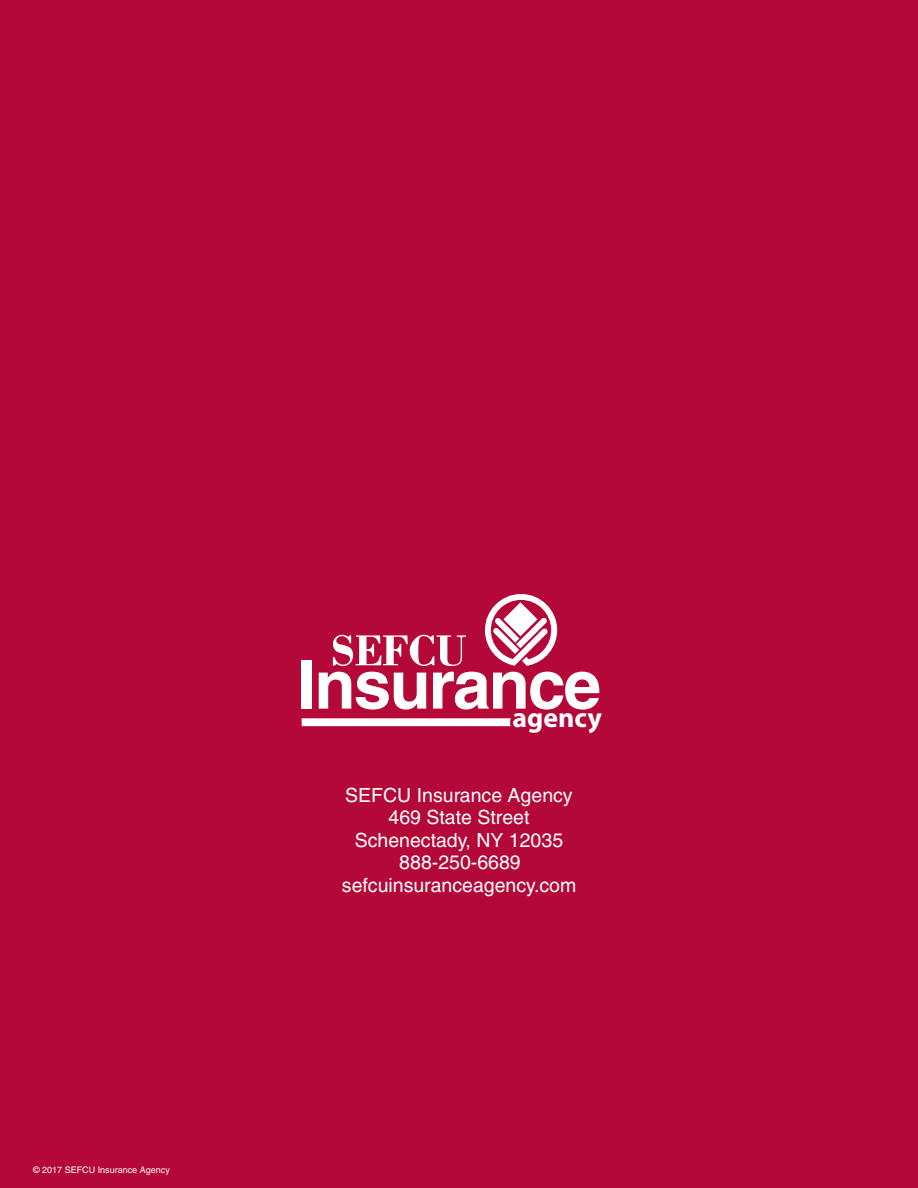
<style>
.page{position:relative;width:918px;height:1188px;background:#b30838}
.page>*{position:absolute;margin:0;border:0;box-sizing:border-box;transform-origin:0 0}
.t1{font:700 27.75px "Myriad";color:#fff}
.t2{font:19.5px/22.5px "Helvetica";color:#fff;text-align:center}
.t3{font:9px "Helvetica";color:#fff}
</style>
<div class="page">
<div style="left:302px;top:660px;width:10px;height:49px;background:#fff"></div>
<svg style="left:319px;top:672px;width:107px;height:38px"></svg>
<svg style="left:433px;top:672px;width:166px;height:38px"></svg>
<svg style="left:485px;top:594px;width:72px;height:72px"></svg>
<svg style="left:333px;top:635px;width:133px;height:31px"></svg>
<svg style="left:302px;top:718px;width:209px;height:8px"></svg>
<p class="t3" style="left:33px;top:1164px;width:138px">© 2017 SEFCU Insurance Agency</p>
<h1 class="t1" style="left:512px;top:703px;width:91px">agency</h1>
<p class="t2" style="left:342px;top:784px;width:236px">SEFCU Insurance Agency<br>469 State Street<br>Schenectady, NY 12035<br>888-250-6689 sefcuinsuranceagency.com</p>
</div>
